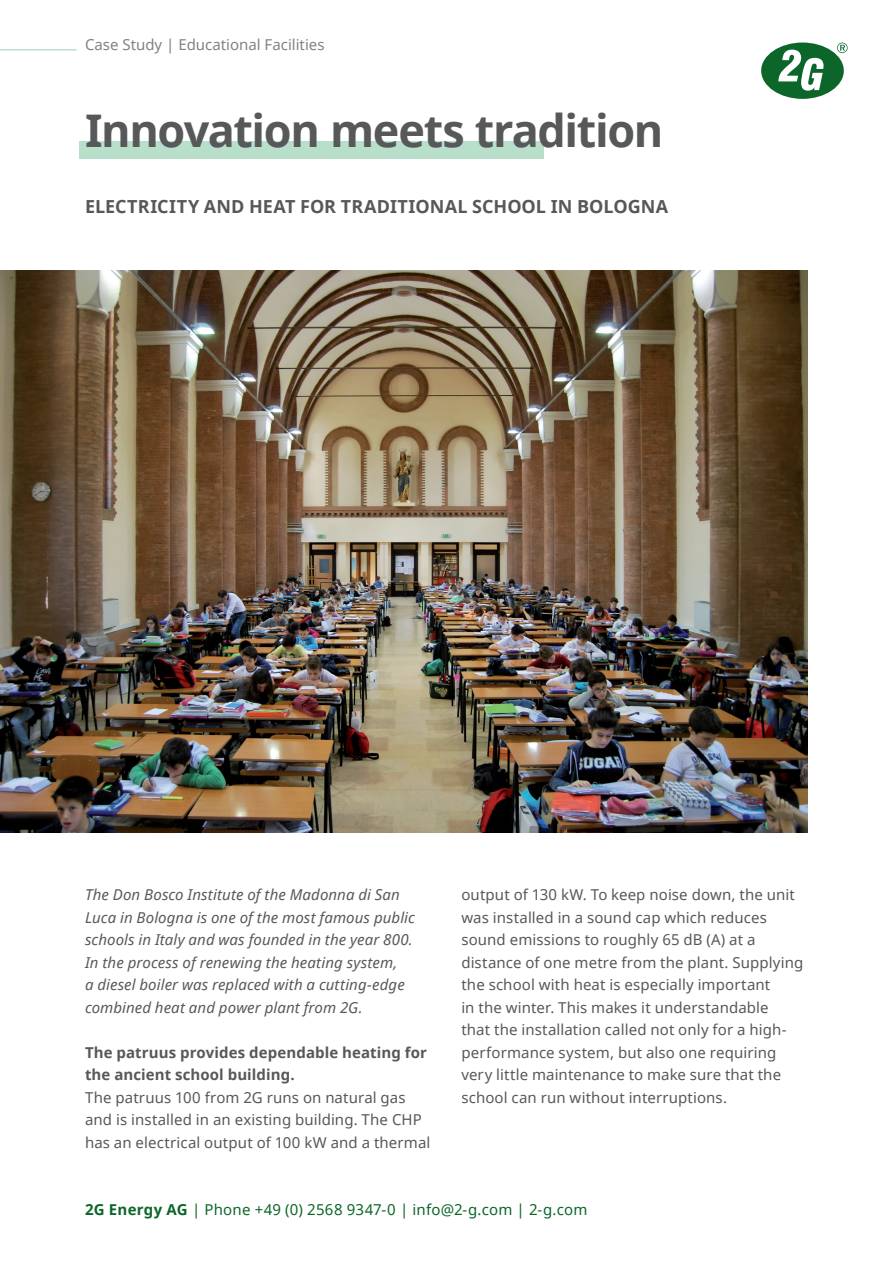
<style>
.page{position:relative;width:893px;height:1263px;background:#fff}
.page>*{position:absolute;margin:0;border:0;box-sizing:border-box;transform-origin:0 0}
.t1{font:700 45px "Noto Sans";letter-spacing:-.03em;color:#57585a}
.t2{font:700 18px "Noto Sans";color:#57585a}
.t3{font:15px/22.5px "Noto Sans";letter-spacing:.01em;color:#57585a}
.t4{font:italic 15px/22.5px "Noto Sans";letter-spacing:.005em;color:#57585a}
.t5{font:700 15px/22.5px "Noto Sans";letter-spacing:.005em;color:#57585a}
.t6{font:15px "Noto Sans";letter-spacing:.02em;color:#0c6629}
.t7{font:15px "Noto Sans";color:#808285}
.s1{font-weight:700}
</style>
<div class="page">
<img style="left:0;top:270px;width:808px;height:563px">
<div style="left:761px;top:43px;width:83px;height:56px;background:#0c6629;border-radius:50%"></div>
<svg style="left:778px;top:50px;width:45px;height:41px"></svg>
<svg style="left:837px;top:43px;width:10px;height:10px"></svg>
<hr style="left:0;top:49px;width:77px;height:2px;background:#b7dfc9">
<div style="left:80px;top:142px;width:464px;height:17px;background:#b7dfc9"></div>
<p class="t7" style="left:85px;top:34px;width:241px">Case Study | Educational Facilities</p>
<h1 class="t1" style="left:85px;top:99px;width:580px">Innovation meets tradition</h1>
<p class="t2" style="left:85px;top:193px;width:585px">ELECTRICITY AND HEAT FOR TRADITIONAL SCHOOL IN BOLOGNA</p>
<p class="t4" style="left:85px;top:883px;width:331px">The Don Bosco Institute of the Madonna di San Luca in Bologna is one of the most famous public schools in Italy and was founded in the year 800.<br>In the process of renewing the heating system,<br>a diesel boiler was replaced with a cutting-edge combined heat and power plant from 2G.</p>
<p class="t5" style="left:85px;top:1040px;width:343px">The patruus provides dependable heating for the ancient school building.</p>
<p class="t3" style="left:85px;top:1085px;width:347px">The patruus 100 from 2G runs on natural gas and is installed in an existing building. The CHP has an electrical output of 100 kW and a thermal</p>
<p class="t3" style="left:461px;top:883px;width:344px">output of 130 kW. To keep noise down, the unit was installed in a sound cap which reduces sound emissions to roughly 65 dB (A) at a distance of one metre from the plant. Supplying the school with heat is especially important<br>in the winter. This makes it understandable<br>that the installation called not only for a high&shy;performance system, but also one requiring very little maintenance to make sure that the school can run without interruptions.</p>
<p class="t6" style="left:85px;top:1199px;width:504px"><span class="s1">2G Energy AG</span> | Phone +49 (0) 2568 9347-0 | info@2-g.com | 2-g.com</p>
</div>
